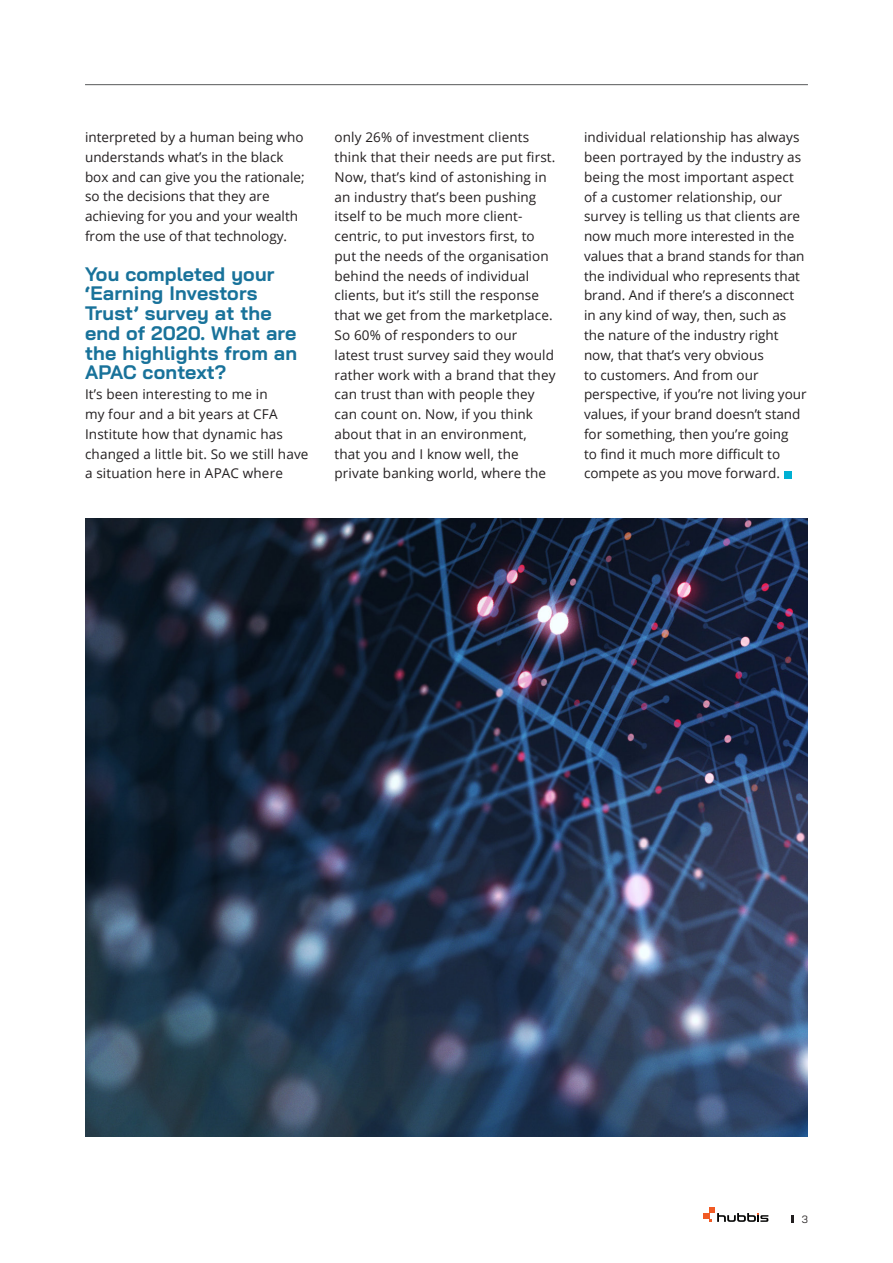
<style>
.page{position:relative;width:893px;height:1263px;background:#fff}
.page>*{position:absolute;margin:0;border:0;box-sizing:border-box;transform-origin:0 0}
.Subtitle{font:700 19.5px/19.8px "Bai Jamjuree";letter-spacing:.01em;color:#18729a}
.content_style_no_hyp{font:13.5px/19.8px "Open Sans";letter-spacing:.01em;color:#231f20}
.t1{font:10.5px "Bai Jamjuree";color:#231f20}
</style>
<div class="page">
<svg style="left:703px;top:1207px;width:65px;height:15px"></svg>
<svg style="left:791px;top:1215px;width:2px;height:8px"></svg>
<div style="left:784px;top:471px;width:7px;height:7px;background:#00b0d3"></div>
<img style="left:85px;top:519px;width:723px;height:618px">
<hr style="left:85px;top:84px;width:723px;height:1px;background:#57585a">
<p class="content_style_no_hyp" style="left:85px;top:127px;width:221px">interpreted by a human being who understands what’s in the black box and can give you the rationale; so the decisions that they are achieving for you and your wealth from the use of that technology.</p>
<p class="Subtitle" style="left:85px;top:264px;width:214px">You completed your ‘Earning Investors<br>Trust’ survey at the end of 2020. What are the highlights from an<br>APAC context?</p>
<p class="content_style_no_hyp" style="left:85px;top:384px;width:225px">It’s been interesting to me in<br>my four and a bit years at CFA<br>Institute how that dynamic has changed a little bit. So we still have a situation here in APAC where</p>
<p class="content_style_no_hyp" style="left:334px;top:127px;width:223px">only 26% of investment clients think that their needs are put first.<br>Now, that’s kind of astonishing in an industry that’s been pushing itself to be much more client&shy;centric, to put investors first, to put the needs of the organisation behind the needs of individual clients, but it’s still the response that we get from the marketplace.<br>So 60% of responders to our latest trust survey said they would rather work with a brand that they can trust than with people they can count on. Now, if you think about that in an environment, that you and I know well, the private banking world, where the</p>
<p class="content_style_no_hyp" style="left:584px;top:127px;width:224px">individual relationship has always been portrayed by the industry as being the most important aspect of a customer relationship, our survey is telling us that clients are now much more interested in the values that a brand stands for than the individual who represents that brand. And if there’s a disconnect in any kind of way, then, such as the nature of the industry right now, that that’s very obvious<br>to customers. And from our perspective, if you’re not living your values, if your brand doesn’t stand for something, then you’re going<br>to find it much more difficult to compete as you move forward.</p>
<p class="t1" style="left:802px;top:1210px;width:8px">3</p>
</div>
